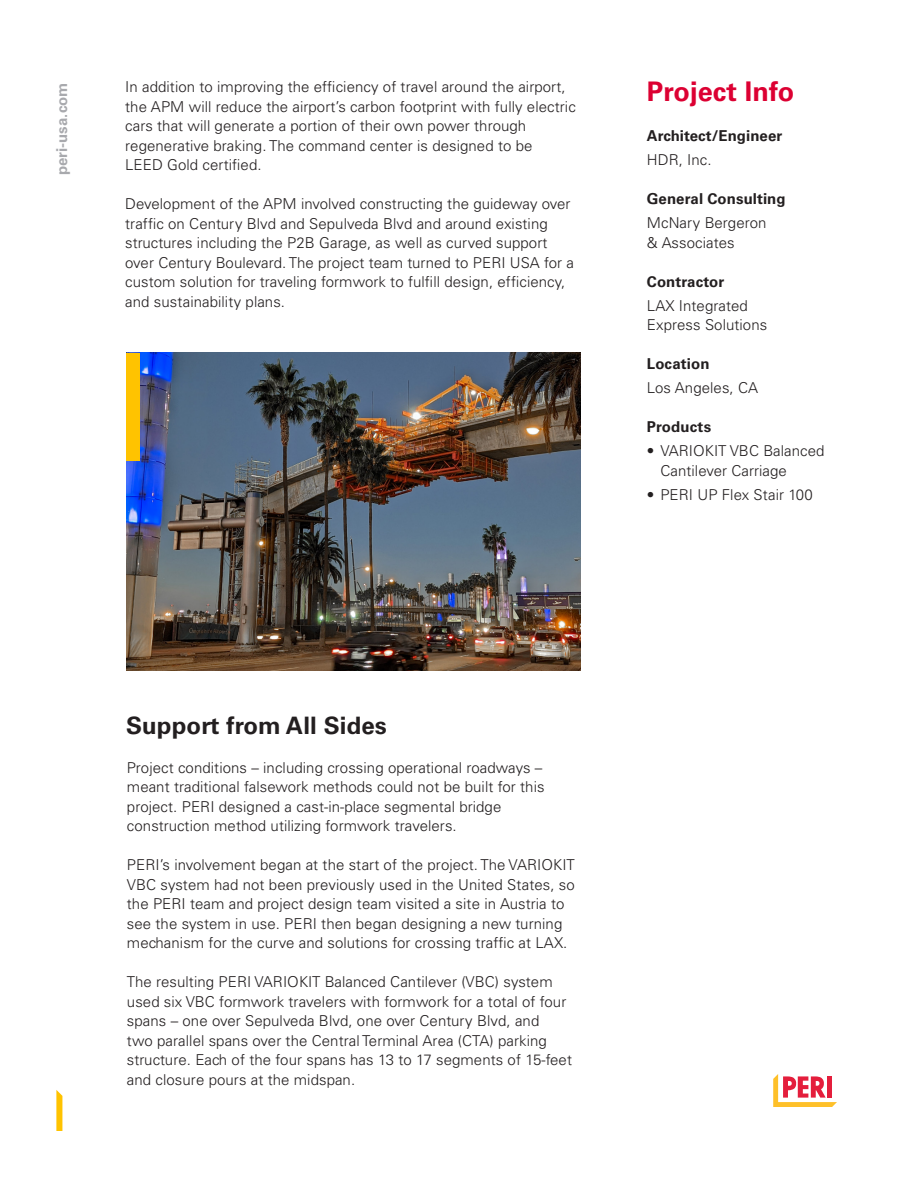
<style>
.page{position:relative;width:918px;height:1188px;background:#fff}
.page>*{position:absolute;margin:0;border:0;box-sizing:border-box;transform-origin:0 0}
.t1{font:700 27px "Univers LT Pro";letter-spacing:.005em;color:#dc0032}
.t2{font:700 24px "Univers LT Pro";letter-spacing:.005em;color:#231f20}
.t3{font:300 15px/19.5px "Univers LT Pro";letter-spacing:.005em;color:#231f20}
.t4{font:700 15px "Univers LT Pro";letter-spacing:.005em;color:#231f20}
.t5{font:700 15px "Univers LT Pro";color:#a8a9ad}
</style>
<div class="page">
<img style="left:126px;top:353px;width:454px;height:317px">
<svg style="left:56px;top:1090px;width:6px;height:41px"></svg>
<svg style="left:773px;top:1074px;width:64px;height:33px"></svg>
<div style="left:827px;top:1076px;width:5px;height:22px;background:#e41e3c"></div>
<div style="left:126px;top:353px;width:14px;height:108px;background:#ffc300"></div>
<p class="t5" style="left:53px;top:175px;width:94px;rotate:-90deg">peri-usa.com</p>
<p class="t3" style="left:125px;top:77px;width:452px">In addition to improving the efficiency of travel around the airport, the APM will reduce the airport’s carbon footprint with fully electric cars that will generate a portion of their own power through regenerative braking. The command center is designed to be<br>LEED Gold certified.</p>
<p class="t3" style="left:125px;top:194px;width:450px">Development of the APM involved constructing the guideway over traffic on Century Blvd and Sepulveda Blvd and around existing structures including the P2B Garage, as well as curved support over Century Boulevard. The project team turned to PERI USA for a custom solution for traveling formwork to fulfill design, efficiency, and sustainability plans.</p>
<p class="t1" style="left:647px;top:75px;width:149px">Project Info</p>
<p class="t4" style="left:647px;top:127px;width:137px">Architect/Engineer</p>
<p class="t3" style="left:647px;top:150px;width:66px">HDR, Inc.</p>
<p class="t4" style="left:647px;top:190px;width:140px">General Consulting</p>
<p class="t3" style="left:647px;top:213px;width:121px">McNary Bergeron &amp; Associates</p>
<p class="t4" style="left:647px;top:272px;width:79px">Contractor</p>
<p class="t3" style="left:647px;top:296px;width:122px">LAX Integrated<br>Express Solutions</p>
<p class="t4" style="left:647px;top:355px;width:64px">Location</p>
<p class="t3" style="left:647px;top:378px;width:113px">Los Angeles, CA</p>
<p class="t4" style="left:647px;top:418px;width:66px">Products</p>
<p class="t3" style="left:660px;top:441px;width:166px;text-indent:-14px">• VARIOKIT VBC Balanced<br>Cantilever Carriage</p>
<p class="t3" style="left:647px;top:485px;width:167px">• PERI UP Flex Stair 100</p>
<p class="t2" style="left:126px;top:711px;width:262px">Support from All Sides</p>
<p class="t3" style="left:127px;top:758px;width:419px">Project conditions – including crossing operational roadways – meant traditional falsework methods could not be built for this project. PERI designed a cast-in-place segmental bridge construction method utilizing formwork travelers.</p>
<p class="t3" style="left:127px;top:855px;width:449px">PERI’s involvement began at the start of the project. The VARIOKIT VBC system had not been previously used in the United States, so the PERI team and project design team visited a site in Austria to see the system in use. PERI then began designing a new turning mechanism for the curve and solutions for crossing traffic at LAX.</p>
<p class="t3" style="left:127px;top:972px;width:447px">The resulting PERI VARIOKIT Balanced Cantilever (VBC) system used six VBC formwork travelers with formwork for a total of four spans – one over Sepulveda Blvd, one over Century Blvd, and<br>two parallel spans over the Central Terminal Area (CTA) parking structure. Each of the four spans has 13 to 17 segments of 15-feet and closure pours at the midspan.</p>
</div>
